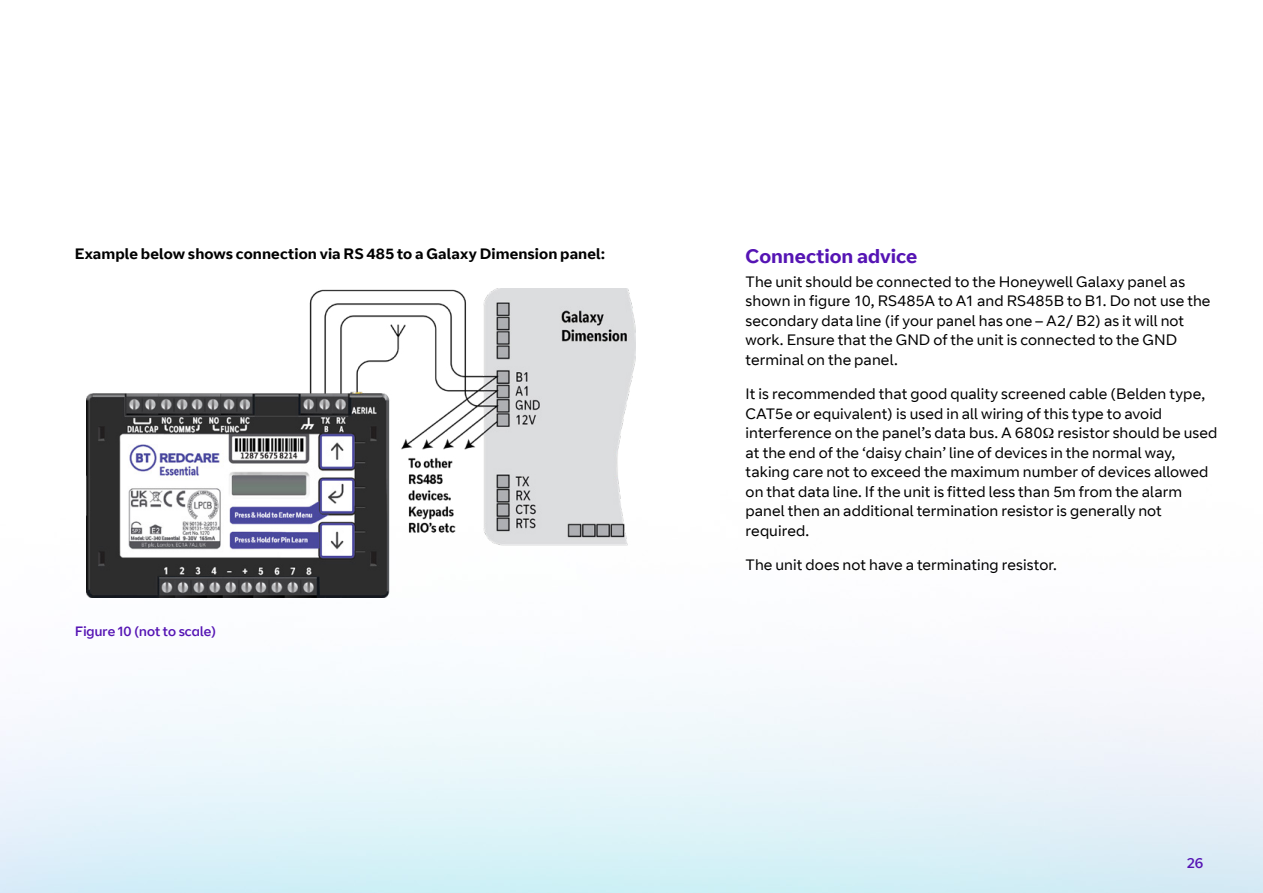
<style>
.page{position:relative;width:1263px;height:893px;background:#fff}
.page>*{position:absolute;margin:0;border:0;box-sizing:border-box;transform-origin:0 0}
.t1{font:700 19.5px "BT Curve";letter-spacing:-.005em;color:#5514b4}
.t2{font:15px/19.5px "BT Curve";letter-spacing:.005em;color:#000}
.t3{font:700 15px "BT Curve";letter-spacing:.005em;color:#000}
.t4{font:14.25px "BT Curve Headline";color:#5514b4}
.t5{font:13.5px "BT Curve Headline";letter-spacing:.01em;color:#5514b4}
</style>
<div class="page">
<img style="left:0;top:597px;width:1263px;height:296px">
<img style="left:86px;top:288px;width:550px;height:309px">
<p class="t3" style="left:75px;top:245px;width:532px">Example below shows connection via RS 485 to a Galaxy Dimension panel:</p>
<h1 class="t1" style="left:746px;top:244px;width:173px">Connection advice</h1>
<p class="t2" style="left:746px;top:272px;width:466px">The unit should be connected to the Honeywell Galaxy panel as shown in figure 10, RS485A to A1 and RS485B to B1. Do not use the secondary data line (if your panel has one – A2/ B2) as it will not work. Ensure that the GND of the unit is connected to the GND terminal on the panel.</p>
<p class="t2" style="left:746px;top:385px;width:473px">It is recommended that good quality screened cable (Belden type, CAT5e or equivalent) is used in all wiring of this type to avoid interference on the panel’s data bus. A 680 resistor should be used at the end of the ‘daisy chain’ line of devices in the normal way, taking care not to exceed the maximum number of devices allowed on that data line. If the unit is fitted less than 5m from the alarm panel then an additional termination resistor is generally not required.</p>
<p class="t2" style="left:746px;top:556px;width:313px">The unit does not have a terminating resistor.</p>
<p class="t5" style="left:75px;top:623px;width:142px">Figure 10 (not to scale)</p>
<p class="t4" style="left:1187px;top:855px;width:17px">26</p>
</div>
